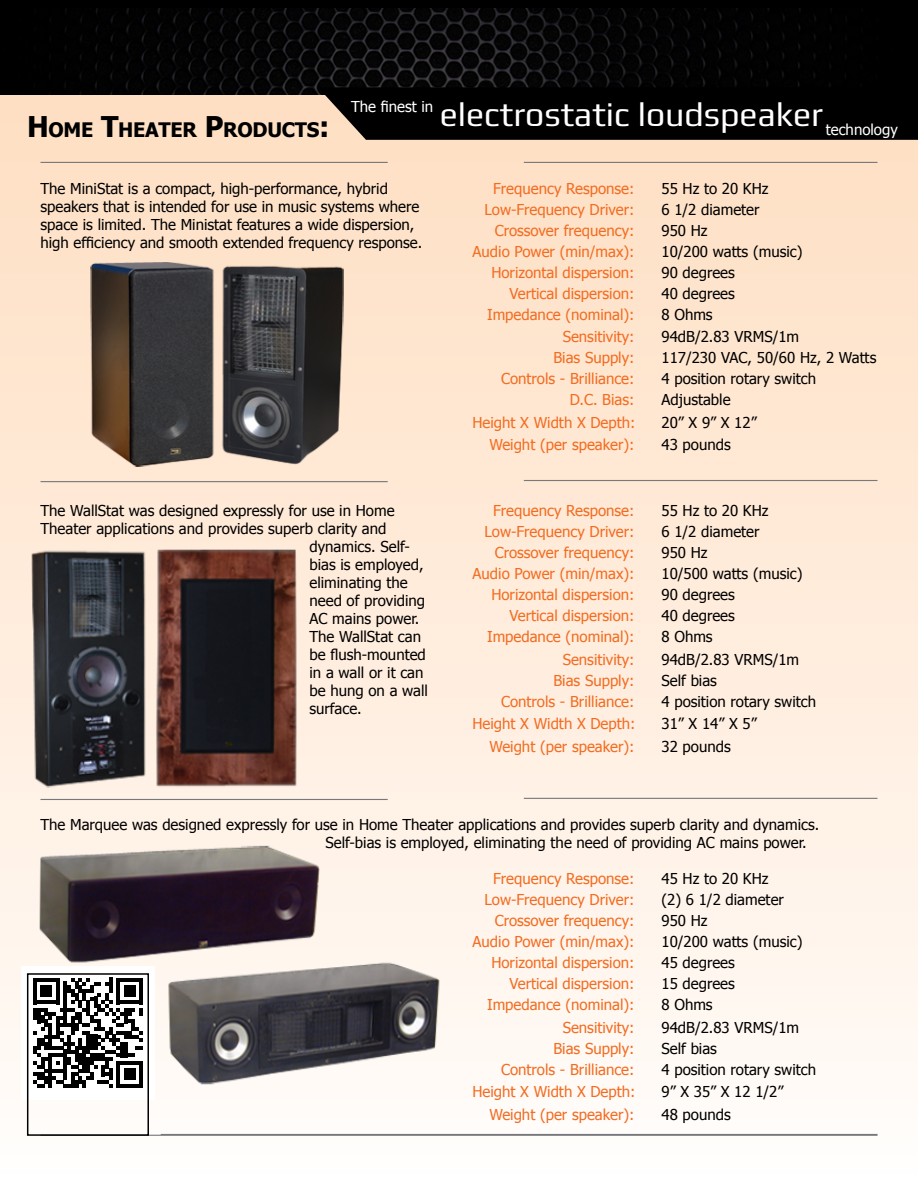
<style>
.page{position:relative;width:918px;height:1188px;background:#fff}
.page>*{position:absolute;margin:0;border:0;box-sizing:border-box;transform-origin:0 0}
.t1{font:33.75px "Play";color:#fff}
.t2{font:700 19.95px "Tahoma";letter-spacing:-.015em;color:#000}
.t3{font:15px/18px "Tahoma";color:#000}
.t4{font:15px "Tahoma";color:#f36c21}
.t5{font:15px "Tahoma";color:#fff}
.s1{font-size:28.5px}
</style>
<div class="page">
<div style="left:0;top:0;width:918px;height:1188px;background:linear-gradient(to bottom,#fedcbc,#fffdfb)"></div>
<hr style="left:161px;top:1134px;width:717px;height:1px;background:#77787b">
<div style="left:0;top:0;width:918px;height:29px;background:#000"></div>
<img style="left:0;top:9px;width:918px;height:86px">
<div style="left:318px;top:87px;width:600px;height:53px;background:#000"></div>
<hr style="left:40px;top:1135px;width:838px;height:1px;background:#77787b">
<hr style="left:40px;top:162px;width:348px;height:1px;background:#77787b">
<hr style="left:40px;top:481px;width:348px;height:1px;background:#77787b">
<hr style="left:40px;top:799px;width:348px;height:1px;background:#77787b">
<hr style="left:524px;top:162px;width:354px;height:1px;background:#77787b">
<hr style="left:524px;top:480px;width:354px;height:1px;background:#77787b">
<hr style="left:524px;top:798px;width:354px;height:1px;background:#77787b">
<div style="left:21px;top:966px;width:133px;height:133px;background:#fff"></div>
<svg style="left:33px;top:978px;width:110px;height:110px"></svg>
<hr style="left:33px;top:978px;width:4px;height:26px;background:#000">
<div style="left:41px;top:985px;width:11px;height:12px;background:#000"></div>
<div style="left:27px;top:973px;width:122px;height:163px;border:2px solid #000"></div>
<img style="left:87px;top:252px;width:260px;height:218px">
<img style="left:31px;top:836px;width:295px;height:135px">
<img style="left:159px;top:948px;width:295px;height:144px">
<img style="left:20px;top:542px;width:290px;height:251px">
<p class="t2" style="left:27px;top:116px;width:304px"><span class="s1">H</span>OME <span class="s1">T</span>HEATER <span class="s1">P</span>RODUCTS<span class="s1">:</span></p>
<p class="t5" style="left:351px;top:97px;width:84px">The finest in</p>
<p class="t1" style="left:440px;top:91px;width:385px">electrostatic loudspeaker</p>
<p class="t5" style="left:826px;top:120px;width:74px">technology</p>
<p class="t3" style="left:40px;top:179px;width:383px">The MiniStat is a compact, high-performance, hybrid speakers that is intended for use in music systems where space is limited. The Ministat features a wide dispersion, high efficiency and smooth extended frequency response.</p>
<p class="t3" style="left:40px;top:501px;width:356px">The WallStat was designed expressly for use in Home</p>
<p class="t3" style="left:40px;top:519px;width:348px">Theater applications and provides superb clarity and</p>
<p class="t3" style="left:310px;top:537px;width:102px">dynamics. Self-</p>
<p class="t3" style="left:310px;top:555px;width:116px">bias is employed,</p>
<p class="t3" style="left:310px;top:573px;width:100px">eliminating the</p>
<p class="t3" style="left:310px;top:591px;width:117px">need of providing</p>
<p class="t3" style="left:310px;top:609px;width:111px">AC mains power.</p>
<p class="t3" style="left:310px;top:627px;width:113px">The WallStat can</p>
<p class="t3" style="left:310px;top:645px;width:118px">be flush-mounted</p>
<p class="t3" style="left:310px;top:663px;width:116px">in a wall or it can</p>
<p class="t3" style="left:310px;top:681px;width:120px">be hung on a wall</p>
<p class="t3" style="left:310px;top:699px;width:54px">surface.</p>
<p class="t4" style="left:493px;top:179px;width:143px">Frequency Response:</p>
<p class="t3" style="left:662px;top:179px;width:109px">55 Hz to 20 KHz</p>
<p class="t4" style="left:484px;top:200px;width:152px">Low-Frequency Driver:</p>
<p class="t3" style="left:662px;top:200px;width:100px">6 1/2 diameter</p>
<p class="t4" style="left:495px;top:221px;width:141px">Crossover frequency:</p>
<p class="t3" style="left:662px;top:221px;width:48px">950 Hz</p>
<p class="t4" style="left:473px;top:242px;width:163px">Audio Power (min/max):</p>
<p class="t3" style="left:662px;top:242px;width:143px">10/200 watts (music)</p>
<p class="t4" style="left:491px;top:263px;width:145px">Horizontal dispersion:</p>
<p class="t3" style="left:662px;top:263px;width:75px">90 degrees</p>
<p class="t4" style="left:510px;top:284px;width:126px">Vertical dispersion:</p>
<p class="t3" style="left:662px;top:284px;width:75px">40 degrees</p>
<p class="t4" style="left:487px;top:305px;width:149px">Impedance (nominal):</p>
<p class="t3" style="left:662px;top:305px;width:53px">8 Ohms</p>
<p class="t4" style="left:563px;top:327px;width:73px">Sensitivity:</p>
<p class="t3" style="left:662px;top:327px;width:139px">94dB/2.83 VRMS/1m</p>
<p class="t4" style="left:553px;top:348px;width:83px">Bias Supply:</p>
<p class="t3" style="left:662px;top:348px;width:216px">117/230 VAC, 50/60 Hz, 2 Watts</p>
<p class="t4" style="left:501px;top:369px;width:135px">Controls - Brilliance:</p>
<p class="t3" style="left:662px;top:369px;width:156px">4 position rotary switch</p>
<p class="t4" style="left:570px;top:390px;width:66px">D.C. Bias:</p>
<p class="t3" style="left:662px;top:390px;width:71px">Adjustable</p>
<p class="t4" style="left:472px;top:413px;width:165px">Height X Width X Depth:</p>
<p class="t3" style="left:662px;top:413px;width:97px">20” X 9” X 12”</p>
<p class="t4" style="left:489px;top:435px;width:147px">Weight (per speaker):</p>
<p class="t3" style="left:662px;top:435px;width:71px">43 pounds</p>
<p class="t4" style="left:493px;top:501px;width:143px">Frequency Response:</p>
<p class="t3" style="left:662px;top:501px;width:109px">55 Hz to 20 KHz</p>
<p class="t4" style="left:484px;top:522px;width:152px">Low-Frequency Driver:</p>
<p class="t3" style="left:662px;top:522px;width:100px">6 1/2 diameter</p>
<p class="t4" style="left:495px;top:543px;width:141px">Crossover frequency:</p>
<p class="t3" style="left:662px;top:543px;width:48px">950 Hz</p>
<p class="t4" style="left:473px;top:564px;width:163px">Audio Power (min/max):</p>
<p class="t3" style="left:662px;top:564px;width:143px">10/500 watts (music)</p>
<p class="t4" style="left:491px;top:585px;width:145px">Horizontal dispersion:</p>
<p class="t3" style="left:662px;top:585px;width:75px">90 degrees</p>
<p class="t4" style="left:510px;top:606px;width:126px">Vertical dispersion:</p>
<p class="t3" style="left:662px;top:606px;width:75px">40 degrees</p>
<p class="t4" style="left:487px;top:627px;width:149px">Impedance (nominal):</p>
<p class="t3" style="left:662px;top:627px;width:53px">8 Ohms</p>
<p class="t4" style="left:563px;top:650px;width:73px">Sensitivity:</p>
<p class="t3" style="left:662px;top:650px;width:139px">94dB/2.83 VRMS/1m</p>
<p class="t4" style="left:553px;top:671px;width:83px">Bias Supply:</p>
<p class="t3" style="left:662px;top:671px;width:57px">Self bias</p>
<p class="t4" style="left:501px;top:692px;width:135px">Controls - Brilliance:</p>
<p class="t3" style="left:662px;top:692px;width:156px">4 position rotary switch</p>
<p class="t4" style="left:472px;top:714px;width:165px">Height X Width X Depth:</p>
<p class="t3" style="left:662px;top:714px;width:97px">31” X 14” X 5”</p>
<p class="t4" style="left:489px;top:737px;width:147px">Weight (per speaker):</p>
<p class="t3" style="left:662px;top:737px;width:71px">32 pounds</p>
<p class="t3" style="left:326px;top:816px;width:495px;text-indent:-285px">The Marquee was designed expressly for use in Home Theater applications and provides superb clarity and dynamics.<br>Self-bias is employed, eliminating the need of providing AC mains power.</p>
<p class="t4" style="left:493px;top:869px;width:143px">Frequency Response:</p>
<p class="t3" style="left:662px;top:869px;width:109px">45 Hz to 20 KHz</p>
<p class="t4" style="left:484px;top:890px;width:152px">Low-Frequency Driver:</p>
<p class="t3" style="left:662px;top:890px;width:124px">(2) 6 1/2 diameter</p>
<p class="t4" style="left:495px;top:911px;width:141px">Crossover frequency:</p>
<p class="t3" style="left:662px;top:911px;width:48px">950 Hz</p>
<p class="t4" style="left:473px;top:932px;width:163px">Audio Power (min/max):</p>
<p class="t3" style="left:662px;top:932px;width:143px">10/200 watts (music)</p>
<p class="t4" style="left:491px;top:953px;width:145px">Horizontal dispersion:</p>
<p class="t3" style="left:662px;top:953px;width:75px">45 degrees</p>
<p class="t4" style="left:510px;top:974px;width:126px">Vertical dispersion:</p>
<p class="t3" style="left:662px;top:974px;width:75px">15 degrees</p>
<p class="t4" style="left:487px;top:995px;width:149px">Impedance (nominal):</p>
<p class="t3" style="left:662px;top:995px;width:53px">8 Ohms</p>
<p class="t4" style="left:563px;top:1018px;width:73px">Sensitivity:</p>
<p class="t3" style="left:662px;top:1018px;width:139px">94dB/2.83 VRMS/1m</p>
<p class="t4" style="left:553px;top:1039px;width:83px">Bias Supply:</p>
<p class="t3" style="left:662px;top:1039px;width:57px">Self bias</p>
<p class="t4" style="left:501px;top:1060px;width:135px">Controls - Brilliance:</p>
<p class="t3" style="left:662px;top:1060px;width:156px">4 position rotary switch</p>
<p class="t4" style="left:472px;top:1082px;width:165px">Height X Width X Depth:</p>
<p class="t3" style="left:662px;top:1082px;width:124px">9” X 35” X 12 1/2”</p>
<p class="t4" style="left:489px;top:1105px;width:147px">Weight (per speaker):</p>
<p class="t3" style="left:662px;top:1105px;width:71px">48 pounds</p>
</div>
